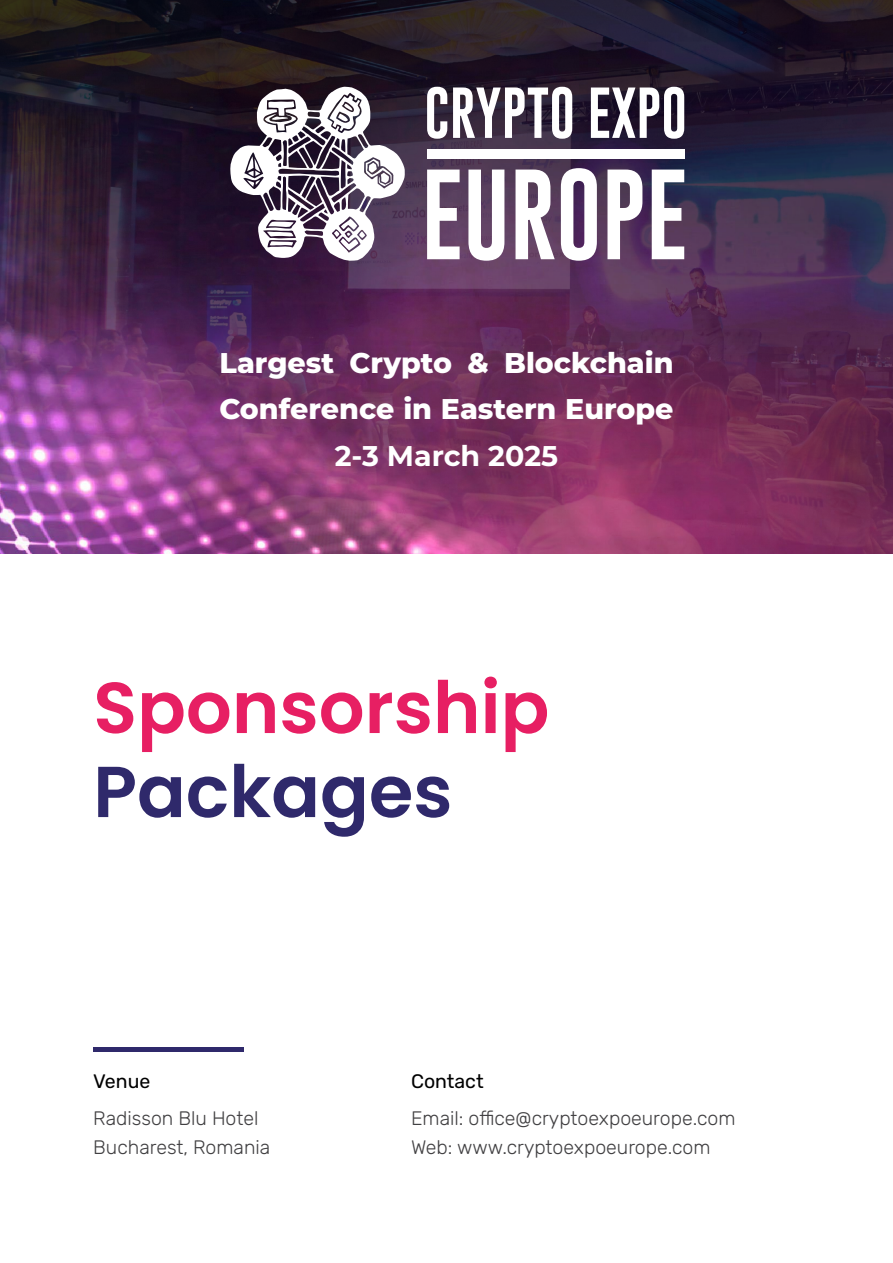
<style>
.page{position:relative;width:893px;height:1263px;background:#fff}
.page>*{position:absolute;margin:0;border:0;box-sizing:border-box;transform-origin:0 0}
.t1{font:600 72px "Poppins";color:#e71f63}
.t2{font:600 72px "Poppins";color:#2f296b}
.t3{font:800 28.5px/46.5px "Montserrat";color:#fff}
.t4{font:700 28.5px "Montserrat";color:#fff}
.t5{font:300 19.5px/28.5px "Rubik";color:#414042}
.t6{font:19.5px "Rubik";color:#000}
</style>
<div class="page">
<img style="left:0;top:0;width:893px;height:554px">
<div style="left:93px;top:1047px;width:151px;height:5px;background:#2f296b"></div>
<svg style="left:230px;top:87px;width:175px;height:174px"></svg>
<svg style="left:427px;top:87px;width:20px;height:52px"></svg>
<svg style="left:453px;top:87px;width:119px;height:52px"></svg>
<svg style="left:591px;top:87px;width:93px;height:52px"></svg>
<svg style="left:427px;top:170px;width:33px;height:89px"></svg>
<svg style="left:468px;top:170px;width:36px;height:91px"></svg>
<svg style="left:515px;top:170px;width:40px;height:89px"></svg>
<svg style="left:561px;top:168px;width:36px;height:93px"></svg>
<svg style="left:607px;top:170px;width:35px;height:89px"></svg>
<svg style="left:652px;top:170px;width:32px;height:89px"></svg>
<div style="left:427px;top:150px;width:257px;height:9px;background:#fff"></div>
<h2 class="t3" style="left:219px;top:338px;width:456px">Largest Crypto &amp; Blockchain<br>Conference in Eastern Europe</h2>
<h2 class="t4" style="left:335px;top:437px;width:225px">2-3 March 2025</h2>
<h1 class="t1" style="left:93px;top:666px;width:458px">Sponsorship</h1>
<h1 class="t2" style="left:93px;top:750px;width:361px">Packages</h1>
<p class="t6" style="left:93px;top:1067px;width:59px">Venue</p>
<p class="t5" style="left:93px;top:1105px;width:179px">Radisson Blu Hotel<br>Bucharest, Romania</p>
<p class="t6" style="left:411px;top:1067px;width:74px">Contact</p>
<p class="t5" style="left:411px;top:1105px;width:326px">Email: office@cryptoexpoeurope.com<br>Web: www.cryptoexpoeurope.com</p>
</div>
